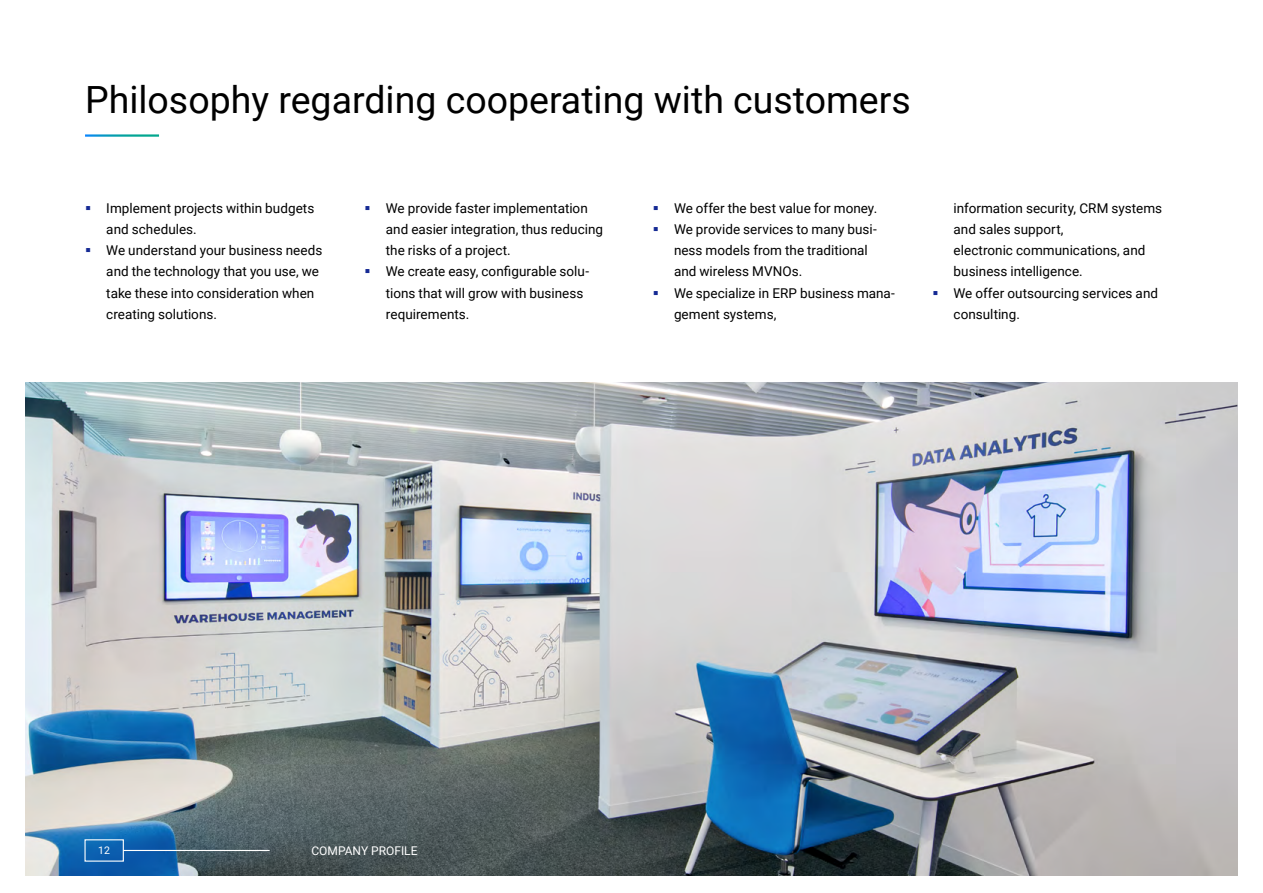
<style>
.page{position:relative;width:1263px;height:893px;background:#fff}
.page>*{position:absolute;margin:0;border:0;box-sizing:border-box;transform-origin:0 0}
.t1{font:37.5px "Roboto";color:#000}
.t2{font:13.5px/21.3px "Roboto";color:#000}
.t3{font:12px "Roboto";color:#fff}
.t4{font:10.5px "Roboto";color:#fff}
</style>
<div class="page">
<img style="left:25px;top:383px;width:1213px;height:492px">
<hr style="left:123px;top:850px;width:147px;height:1px;background:#fff">
<h1 class="t1" style="left:85px;top:74px;width:827px">Philosophy regarding cooperating with customers</h1>
<p class="t2" style="left:106px;top:197px;width:218px">Implement projects within budgets and schedules.<br>We understand your business needs and the technology that you use, we take these into consideration when creating solutions.</p>
<p class="t2" style="left:386px;top:197px;width:219px">We provide faster implementation and easier integration, thus reducing the risks of a project.<br>We create easy, configurable solu&shy;tions that will grow with business requirements.</p>
<p class="t2" style="left:674px;top:197px;width:222px">We offer the best value for money.<br>We provide services to many busi&shy;ness models from the traditional<br>and wireless MVNOs.<br>We specialize in ERP business mana&shy;gement systems,</p>
<p class="t2" style="left:953px;top:197px;width:210px">information security, CRM systems and sales support,<br>electronic communications, and business intelligence.<br>We offer outsourcing services and consulting.</p>
<p class="t4" style="left:98px;top:843px;width:13px">12</p>
<p class="t3" style="left:311px;top:842px;width:108px">COMPANY PROFILE</p>
</div>
